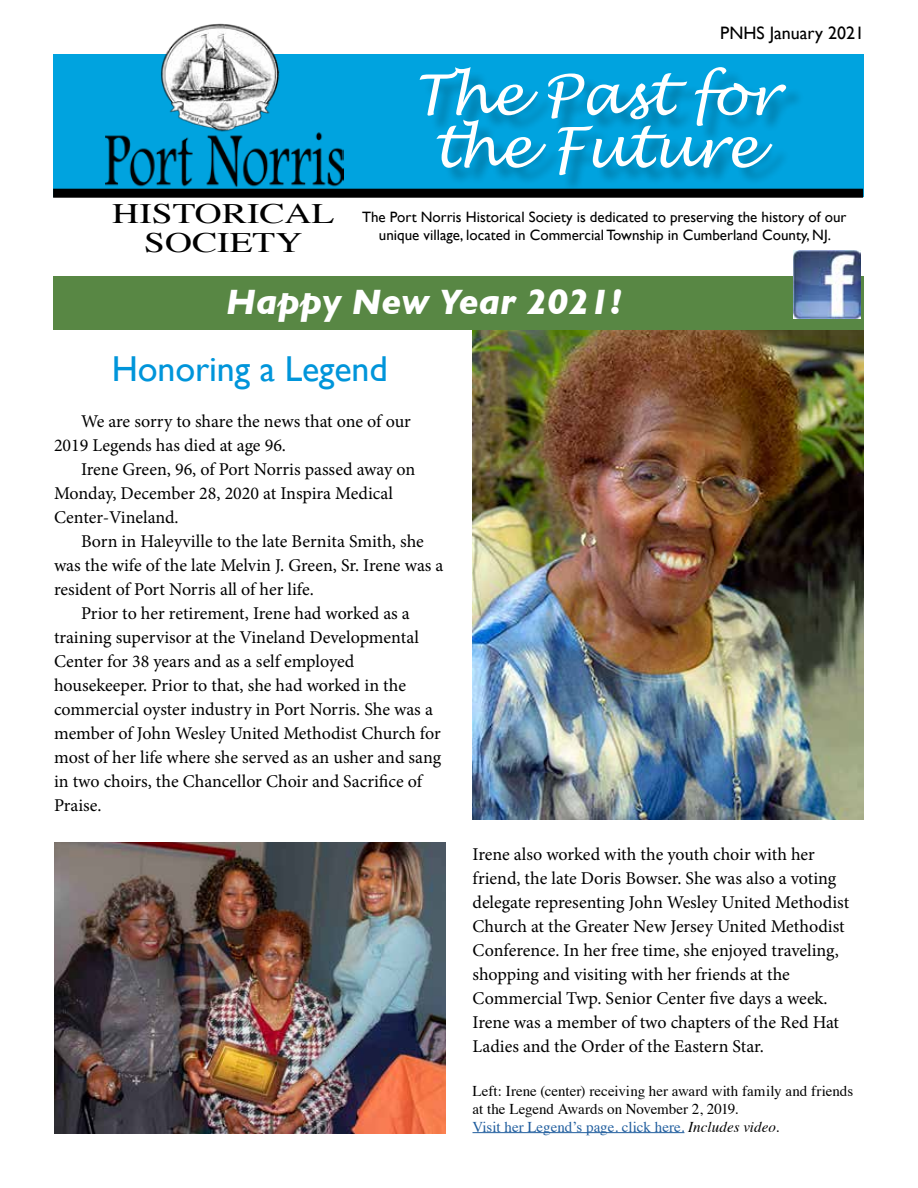
<style>
.page{position:relative;width:918px;height:1188px;background:#fff}
.page>*{position:absolute;margin:0;border:0;box-sizing:border-box;transform-origin:0 0}
.t1{font:italic 55.5px/52.5px "Lucida Handwriting";color:#fff;text-align:center}
.t2{font:italic 700 36px "Gill Sans";color:#fff}
.t3{font:36px "Gill Sans";letter-spacing:-.005em;color:#0095da}
.t4{font:28.2px/28.5px "Times";color:#000;text-align:center;scale:1.33 1}
.t5{font:18px/24px "Minion Pro";letter-spacing:-.005em;color:#000}
.t6{font:18px "Gill Sans";color:#000}
.t7{font:15px/18px "Times";color:#000}
.t8{font:15px/18px "Gill Sans";color:#000;text-align:center}
.s1{color:#215e9e}
.s2{font-style:italic}
</style>
<div class="page">
<img style="left:472px;top:304px;width:392px;height:515px">
<div style="left:53px;top:276px;width:810px;height:53px;background:#588744"></div>
<div style="left:53px;top:54px;width:810px;height:142px;background:#00a3df"></div>
<img style="left:105px;top:23px;width:238px;height:166px">
<div style="left:423px;top:70px;width:382px;height:123px;background:#000;opacity:.25"></div>
<img style="left:793px;top:251px;width:68px;height:67px">
<div style="left:53px;top:189px;width:810px;height:9px;background:#000"></div>
<img style="left:54px;top:842px;width:392px;height:292px">
<hr style="left:472px;top:1132px;width:212px;height:1px;background:#215e9e">
<p class="t6" style="left:720px;top:23px;width:145px">PNHS January 2021</p>
<h1 class="t1" style="left:413px;top:71px;width:367px">The Past for the Future</h1>
<p class="t8" style="left:362px;top:208px;width:486px">The Port Norris Historical Society is dedicated to preserving the history of our unique village, located in Commercial Township in Cumberland County, NJ.</p>
<h3 class="t4" style="left:112px;top:197px;width:169px">HISTORICAL<br>SOCIETY</h3>
<h2 class="t2" style="left:226px;top:281px;width:397px">Happy New Year 2021!</h2>
<h2 class="t3" style="left:112px;top:348px;width:277px">Honoring a Legend</h2>
<p class="t5" style="left:54px;top:409px;width:358px;text-indent:27px">We are sorry to share the news that one of our<br>2019 Legends has died at age 96.</p>
<p class="t5" style="left:54px;top:457px;width:363px;text-indent:27px">Irene Green, 96, of Port Norris passed away on<br>Monday, December 28, 2020 at Inspira Medical<br>Center-Vineland.</p>
<p class="t5" style="left:81px;top:529px;width:344px">Born in Haleyville to the late Bernita Smith, she</p>
<p class="t5" style="left:54px;top:553px;width:391px">was the wife of the late Melvin J. Green, Sr. Irene was a</p>
<p class="t5" style="left:54px;top:577px;width:261px">resident of Port Norris all of her life.</p>
<p class="t5" style="left:81px;top:601px;width:330px">Prior to her retirement, Irene had worked as a</p>
<p class="t5" style="left:54px;top:625px;width:366px">training supervisor at the Vineland Developmental</p>
<p class="t5" style="left:54px;top:649px;width:302px">Center for 38 years and as a self employed</p>
<p class="t5" style="left:54px;top:673px;width:354px">housekeeper. Prior to that, she had worked in the</p>
<p class="t5" style="left:54px;top:697px;width:380px">commercial oyster industry in Port Norris. She was a</p>
<p class="t5" style="left:54px;top:721px;width:388px">member of John Wesley United Methodist Church for</p>
<p class="t5" style="left:54px;top:745px;width:389px">most of her life where she served as an usher and sang</p>
<p class="t5" style="left:54px;top:769px;width:370px">in two choirs, the Chancellor Choir and Sacrifice of</p>
<p class="t5" style="left:54px;top:793px;width:49px">Praise.</p>
<p class="t5" style="left:472px;top:842px;width:378px">Irene also worked with the youth choir with her friend, the late Doris Bowser. She was also a voting delegate representing John Wesley United Methodist Church at the Greater New Jersey United Methodist Conference. In her free time, she enjoyed traveling, shopping and visiting with her friends at the Commercial Twp. Senior Center five days a week.<br>Irene was a member of two chapters of the Red Hat Ladies and the Order of the Eastern Star.</p>
<p class="t7" style="left:472px;top:1080px;width:382px">Left: Irene (center) receiving her award with family and friends at the Legend Awards on November 2, 2019.<br><span class="s1">Visit her Legend’s page. click here.</span> <span class="s2">Includes video.</span></p>
</div>
